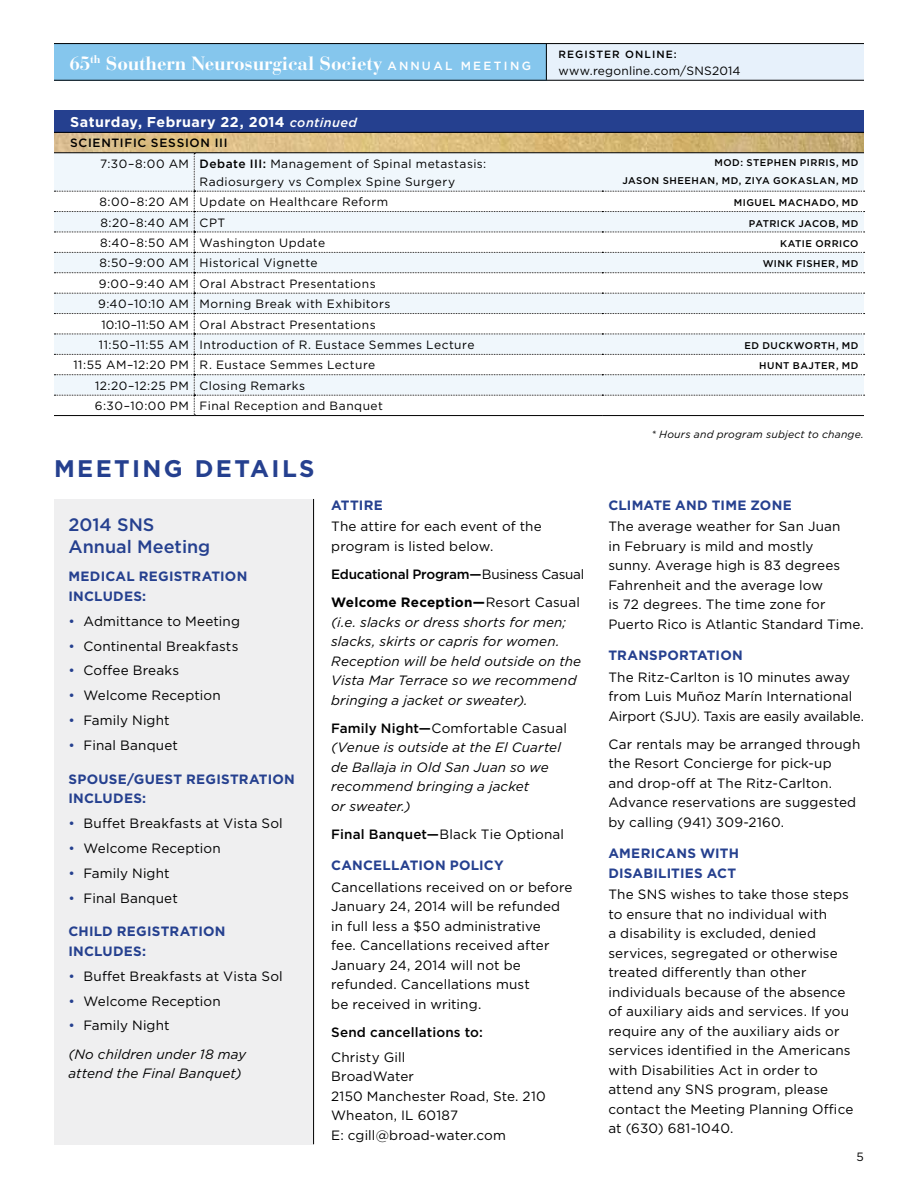
<style>
.page{position:relative;width:918px;height:1188px;background:#fff}
.page>*{position:absolute;margin:0;border:0;box-sizing:border-box;transform-origin:0 0}
.t1{font:700 24px "Gotham";letter-spacing:.1em;color:#25408f}
.t2{font:700 19.05px "Bauer Bodoni";letter-spacing:-.005em;color:#fff}
.t3{font:500 18px/22.5px "Gotham";color:#25408f}
.t4{font:700 14.25px "Gotham";letter-spacing:.03em;color:#fff}
.t5{font:13.5px/19.5px "Gotham";letter-spacing:.01em;color:#000}
.t6{font:italic 13.5px/19.5px "Gotham";letter-spacing:.01em;color:#000}
.t7{font:700 13.5px/19.5px "Gotham";letter-spacing:.02em;color:#25408f}
.t8{font:500 13.5px "Gotham";letter-spacing:.015em;color:#000}
.t9{font:12px/20.4px "Gotham";letter-spacing:.04em;color:#000}
.t10{font:12px "Gotham";letter-spacing:.015em;color:#000}
.t11{font:500 12px "Gotham";color:#000}
.t12{font:italic 10.5px "Gotham";letter-spacing:.02em;color:#000}
.t13{font:500 10.5px "Gotham";letter-spacing:.1em;color:#000}
.t14{font:500 9.75px "Gotham";letter-spacing:.055em;color:#000}
.s1{font-family:"Gotham";font-weight:500;font-size:11.85px}
.s2{font-weight:500;font-style:italic;font-size:12.75px}
.s3{font-weight:500}
.s4{color:#25408f}
.s5{font-style:normal;color:#25408f}
.s6{font-style:normal}
.s7{font-weight:700}
.s8{font-weight:500;font-style:normal}
</style>
<div class="page">
<div style="left:544px;top:43px;width:320px;height:37px;background:#e7f1fb"></div>
<div style="left:54px;top:43px;width:492px;height:37px;background:#85c6ed"></div>
<hr style="left:54px;top:80px;width:810px;height:1px;background:#000">
<hr style="left:54px;top:43px;width:810px;height:1px;background:#000">
<hr style="left:546px;top:44px;width:1px;height:36px;background:#000">
<div style="left:54px;top:499px;width:259px;height:645px;background:#efeff0"></div>
<img style="left:54px;top:133px;width:810px;height:19px">
<hr style="left:313px;top:499px;width:1px;height:645px;background:#000">
<div style="left:54px;top:110px;width:810px;height:22px;background:#25408f"></div>
<hr style="left:54px;top:132px;width:140px;height:1px;background:#000">
<hr style="left:194px;top:132px;width:408px;height:1px;background:#000">
<hr style="left:602px;top:132px;width:262px;height:1px;background:#000">
<svg style="left:54px;top:153px;width:811px;height:262px"></svg>
<hr style="left:54px;top:152px;width:140px;height:1px;background:#000">
<hr style="left:194px;top:152px;width:408px;height:1px;background:#000">
<hr style="left:602px;top:152px;width:262px;height:1px;background:#000">
<hr style="left:54px;top:415px;width:140px;height:1px;background:#000">
<hr style="left:194px;top:415px;width:408px;height:1px;background:#000">
<hr style="left:602px;top:415px;width:262px;height:1px;background:#000">
<h2 class="t2" style="left:69px;top:51px;width:463px">65<sup>th</sup> Southern Neurosurgical Society <span class="s1">A N N U A L M E E T I N G</span></h2>
<p class="t4" style="left:70px;top:112px;width:288px">SATURDAY, FEBRUARY 22, 2014 <span class="s2">continued</span></p>
<p class="t11" style="left:70px;top:135px;width:17px">SCIENTIFIC</p>
<p class="t11" style="left:151px;top:135px;width:17px">SESSI</p>
<p class="t9" style="left:100px;top:133px;width:388px;text-indent:90px"><span class="s3">ON III<br></span>7:30–8:00 AM <span class="s3">DEBATE III:</span> Management of Spinal metastasis:</p>
<p class="t9" style="left:200px;top:171px;width:257px">Radiosurgery vs Complex Spine Surgery</p>
<p class="t13" style="left:558px;top:47px;width:120px">REGISTER ONLINE:</p>
<p class="t10" style="left:558px;top:63px;width:184px">www.regonline.com/SNS2014</p>
<p class="t14" style="left:714px;top:156px;width:47px">MOD: STEPHEN</p>
<p class="t14" style="left:800px;top:156px;width:14px">PIRRIS</p>
<p class="t14" style="left:836px;top:156px;width:24px">, MD</p>
<p class="t14" style="left:622px;top:174px;width:56px">JASON SHEEHAN</p>
<p class="t14" style="left:716px;top:174px;width:144px">, MD, ZIYA GOKASLAN, MD</p>
<p class="t9" style="left:99px;top:191px;width:290px">8:00–8:20 AM Update on Healthcare Reform</p>
<p class="t14" style="left:734px;top:196px;width:17px">MIGUE</p>
<p class="t14" style="left:770px;top:196px;width:27px">L MACHAD</p>
<p class="t14" style="left:827px;top:196px;width:33px">O, MD</p>
<p class="t9" style="left:100px;top:212px;width:126px">8:20–8:40 AM CPT</p>
<p class="t14" style="left:749px;top:217px;width:14px">PATRIC</p>
<p class="t14" style="left:788px;top:217px;width:72px">K JACOB, MD</p>
<p class="t9" style="left:100px;top:232px;width:226px">8:40–8:50 AM Washington Update</p>
<p class="t14" style="left:780px;top:237px;width:8px">KATIE</p>
<p class="t14" style="left:815px;top:237px;width:8px">ORRIC</p>
<p class="t14" style="left:850px;top:237px;width:10px">O</p>
<p class="t9" style="left:99px;top:253px;width:220px">8:50–9:00 AM Historical Vignette</p>
<p class="t14" style="left:763px;top:258px;width:9px">WIN</p>
<p class="t14" style="left:786px;top:258px;width:25px">K FISHER</p>
<p class="t14" style="left:836px;top:258px;width:24px">, MD</p>
<p class="t9" style="left:98px;top:273px;width:378px">9:00–9:40 AM Oral Abstract Presentations<br>9:40–10:10 AM Morning Break with Exhibitors<br>10:10–11:50 AM Oral Abstract Presentations<br>11:50–11:55 AM Introduction of R. Eustace Semmes Lecture</p>
<p class="t14" style="left:744px;top:339px;width:77px">ED DUCKWORTH</p>
<p class="t14" style="left:836px;top:339px;width:24px">, MD</p>
<p class="t9" style="left:73px;top:355px;width:303px">11:55 AM–12:20 PM R. Eustace Semmes Lecture</p>
<p class="t14" style="left:759px;top:360px;width:17px">HUNT</p>
<p class="t14" style="left:793px;top:360px;width:16px">BAJTER</p>
<p class="t14" style="left:836px;top:360px;width:24px">, MD</p>
<p class="t9" style="left:95px;top:375px;width:289px">12:20–12:25 PM Closing Remarks<br>6:30–10:00 PM Final Reception and Banquet</p>
<h1 class="t1" style="left:54px;top:452px;width:262px">MEETI NG DETAI LS</h1>
<h3 class="t3" style="left:68px;top:513px;width:143px">2014 SNS<br>ANNUAL MEETING</h3>
<p class="t7" style="left:68px;top:567px;width:32px">MEDICA</p>
<p class="t7" style="left:68px;top:567px;width:180px;text-indent:58px">L REGISTRATION<br>INCLUDES:</p>
<p class="t5" style="left:68px;top:611px;width:173px"><span class="s4">•</span> Admittance to Meeting</p>
<p class="t5" style="left:68px;top:636px;width:171px"><span class="s4">•</span> Continental Breakfasts</p>
<p class="t5" style="left:68px;top:661px;width:112px"><span class="s4">•</span> Coffee Breaks</p>
<p class="t5" style="left:68px;top:686px;width:154px"><span class="s4">•</span> Welcome Reception</p>
<p class="t5" style="left:68px;top:710px;width:103px"><span class="s4">•</span> Family Night</p>
<p class="t5" style="left:68px;top:735px;width:111px"><span class="s4">•</span> Final Banquet</p>
<p class="t7" style="left:68px;top:769px;width:228px">SPOUSE/GUEST REGISTRATI ON<br>INCLUDES:</p>
<p class="t5" style="left:68px;top:813px;width:216px"><span class="s4">•</span> Buffet Breakfasts at Vista Sol</p>
<p class="t5" style="left:68px;top:838px;width:154px"><span class="s4">•</span> Welcome Reception</p>
<p class="t5" style="left:68px;top:863px;width:103px"><span class="s4">•</span> Family Night</p>
<p class="t5" style="left:68px;top:888px;width:111px"><span class="s4">•</span> Final Banquet</p>
<p class="t7" style="left:68px;top:922px;width:159px">CHI LD REGISTRATION<br>INCLUDES:</p>
<p class="t5" style="left:68px;top:966px;width:216px"><span class="s4">•</span> Buffet Breakfasts at Vista Sol</p>
<p class="t5" style="left:68px;top:991px;width:154px"><span class="s4">•</span> Welcome Reception</p>
<p class="t6" style="left:68px;top:1012px;width:179px;line-height:28.2px"><span class="s5">•</span> <span class="s6">Family Night<br></span>(No children under 18 may</p>
<p class="t6" style="left:68px;top:1064px;width:175px">attend the Final Banquet)</p>
<p class="t7" style="left:331px;top:495px;width:53px">ATTI RE</p>
<p class="t5" style="left:331px;top:517px;width:212px">The attire for each event of the program is listed below.</p>
<p class="t5" style="left:331px;top:560px;width:255px;line-height:28.2px"><span class="s3">EDUCATIONAL PROGRAM—</span>Business Casual<br><span class="s7">WELCOME RECEPTION—</span>Resort Casual</p>
<p class="t6" style="left:331px;top:612px;width:252px">(i.e. slacks or dress shorts for men; slacks, skirts or capris for women.<br>Reception will be held outside on the Vista Mar Terrace so we recommend bringing a jacket or sweater).</p>
<p class="t6" style="left:331px;top:718px;width:237px"><span class="s8">FAMILY NIGHT—</span><span class="s6">Comfortable Casual </span>(Venue is outside at the El Cuartel de Ballaja in Old San Juan so we recommend bringing a jacket<br>or sweater.)</p>
<p class="t5" style="left:331px;top:824px;width:234px"><span class="s3">FINAL BANQUET—</span>Black Tie Optional</p>
<p class="t7" style="left:331px;top:856px;width:174px">CANCELLATION POLICY</p>
<p class="t5" style="left:331px;top:877px;width:243px">Cancellations received on or before<br>January 24, 2014 will be refunded in full less a $50 administrative<br>fee. Cancellations received after<br>January 24, 2014 will not be refunded. Cancellations must<br>be received in writing.</p>
<p class="t8" style="left:331px;top:1023px;width:153px">SEND CANCELLATIONS TO:</p>
<p class="t5" style="left:331px;top:1047px;width:216px">Christy Gill<br>BroadWater<br>2150 Manchester Road, Ste. 210<br>Wheaton, IL 60187<br>E: cgill@broad-water.com</p>
<p class="t12" style="left:651px;top:427px;width:214px">* Hours and program subject to change.</p>
<p class="t7" style="left:608px;top:495px;width:29px">CLIMA</p>
<p class="t7" style="left:653px;top:495px;width:68px">TE AND TIM</p>
<p class="t7" style="left:737px;top:495px;width:56px">E ZONE</p>
<p class="t5" style="left:608px;top:516px;width:257px">The average weather for San Juan<br>in February is mild and mostly<br>sunny. Average high is 83 degrees<br>Fahrenheit and the average low<br>is 72 degrees. The time zone for<br>Puerto Rico is Atlantic Standard Time.</p>
<p class="t7" style="left:608px;top:645px;width:136px">TRANSPORTATI ON</p>
<p class="t5" style="left:608px;top:667px;width:257px">The Ritz-Carlton is 10 minutes away from Luis Muñoz Marín International<br>Airport (SJU). Taxis are easily available.</p>
<p class="t5" style="left:608px;top:734px;width:253px">Car rentals may be arranged through the Resort Concierge for pick-up and drop-off at The Ritz-Carlton.<br>Advance reservations are suggested by calling (941) 309-2160.</p>
<p class="t7" style="left:608px;top:844px;width:52px">AM ERICA</p>
<p class="t7" style="left:608px;top:844px;width:132px;text-align:right">NS WITH<br>DISABI LITI ES ACT</p>
<p class="t5" style="left:608px;top:885px;width:246px">The SNS wishes to take those steps to ensure that no individual with<br>a disability is excluded, denied services, segregated or otherwise treated differently than other individuals because of the absence of auxiliary aids and services. If you require any of the auxiliary aids or services identified in the Americans with Disabilities Act in order to attend any SNS program, please contact the Meeting Planning Office at (630) 681-1040.</p>
<p class="t9" style="left:857px;top:1147px;width:9px">5</p>
</div>
